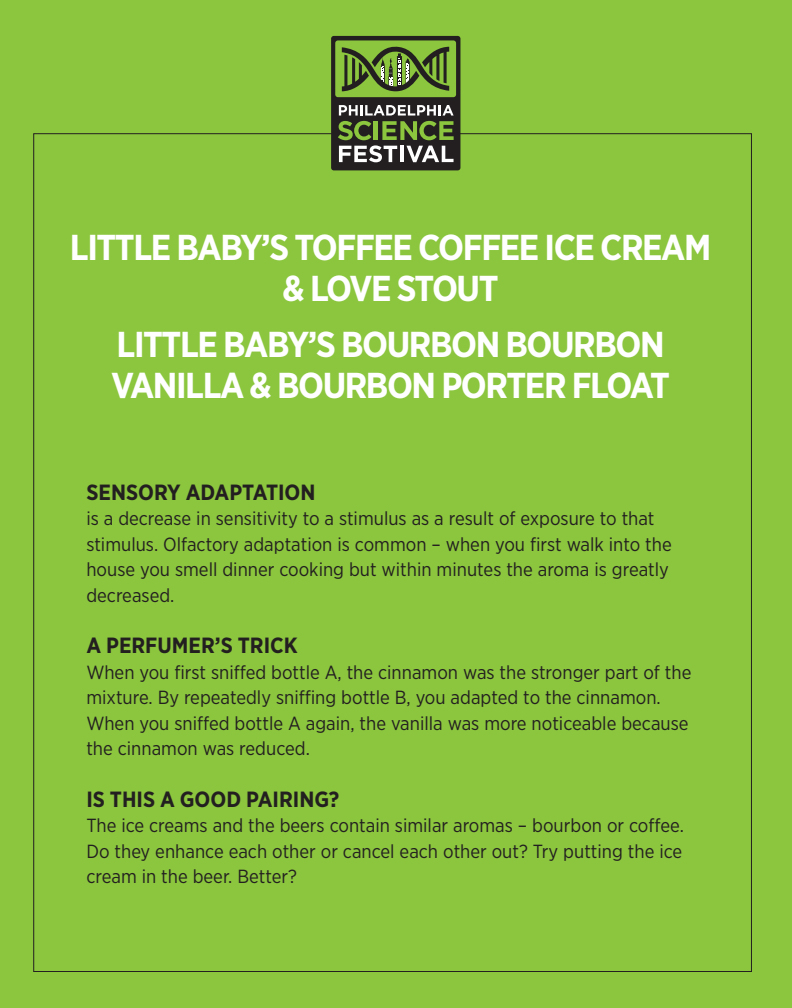
<style>
.page{position:relative;width:792px;height:1008px;background:#8bc63e}
.page>*{position:absolute;margin:0;border:0;box-sizing:border-box;transform-origin:0 0}
.t1{font:700 36px/40.8px "Gotham Narrow";letter-spacing:-.04em;color:#fff;text-align:center}
.t2{font:700 22px "Gotham Narrow";color:#231f20}
.t3{font:19px/25.4px "Gotham Narrow";color:#231f20}
</style>
<div class="page">
<div style="left:331px;top:36px;width:129px;height:134px;background:#231f20;border-radius:3px"></div>
<div style="left:335px;top:40px;width:121px;height:57px;background:#8bc63e;border-radius:3px"></div>
<svg style="left:338px;top:105px;width:116px;height:57px"></svg>
<svg style="left:342px;top:46px;width:107px;height:45px"></svg>
<h1 class="t1" style="left:70px;top:227px;width:643px">LITTLE BABY’S TOFFEE COFFEE ICE CREAM &amp; LOVE STOUT</h1>
<h1 class="t1" style="left:111px;top:323px;width:560px;line-height:41.8px;text-align:left">LITTLE BABY’S BOURBON BOURBON<br>VANILLA &amp; BOURBON PORTER FLOAT</h1>
<p class="t2" style="left:86px;top:478px;width:114px">SENSORY ADAPTATION</p>
<p class="t3" style="left:86px;top:506px;width:587px">is a decrease in sensitivity to a stimulus as a result of exposure to that stimulus. Olfactory adaptation is common – when you first walk into the house you smell dinner cooking but within minutes the aroma is greatly decreased.</p>
<p class="t2" style="left:86px;top:632px;width:86px">APERFUMER</p>
<p class="t2" style="left:215px;top:632px;width:83px">’S TRICK</p>
<p class="t3" style="left:86px;top:659px;width:607px">When you first sniffed bottle A, the cinnamon was the stronger part of the mixture. By repeatedly sniffing bottle B, you adapted to the cinnamon.<br>When you sniffed bottle A again, the vanilla was more noticeable because the cinnamon was reduced.</p>
<p class="t2" style="left:86px;top:785px;width:110px">IS THIS AGOOD</p>
<p class="t2" style="left:246px;top:785px;width:13px">PAIRING</p>
<p class="t2" style="left:329px;top:785px;width:12px">?</p>
<p class="t3" style="left:86px;top:812px;width:599px;text-align:justify">The ice creams and the beers contain similar aromas – bourbon or coffee.<br>Do they enhance each other or cancel each other out? Try putting the ice cream in the beer. Better?</p>
</div>
